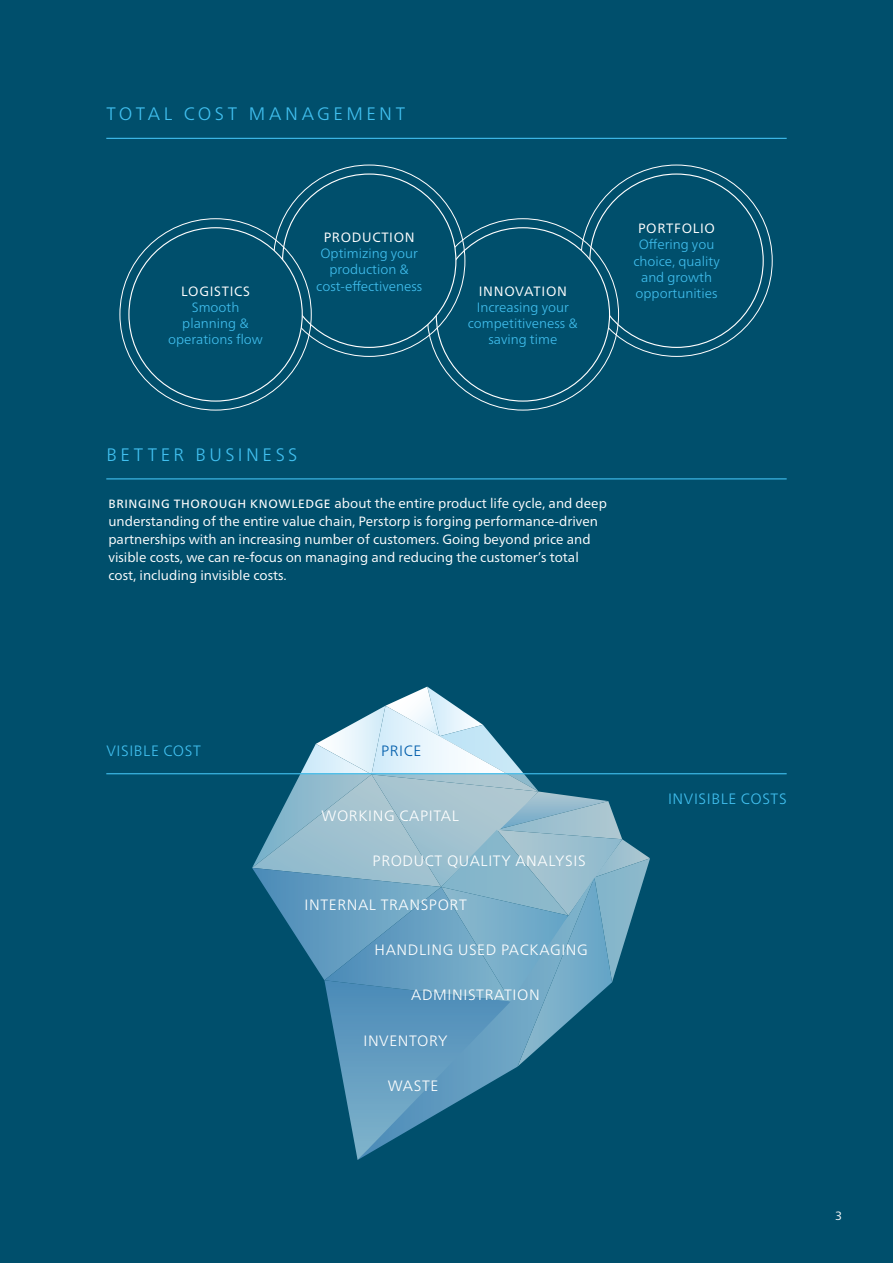
<style>
.page{position:relative;width:893px;height:1263px;background:#004f6c}
.page>*{position:absolute;margin:0;border:0;box-sizing:border-box;transform-origin:0 0}
.t1{font:300 18px "Frutiger Neue LT Pro";letter-spacing:.195em;color:#41c0f0}
.t2{font:300 15px "Frutiger Neue LT Pro";letter-spacing:.04em;color:#fff}
.t3{font:300 15px "Frutiger Neue LT Pro";letter-spacing:.04em;color:#41c0f0}
.t4{font:300 15px "Frutiger Neue LT Pro";letter-spacing:.04em;color:#005dab}
.t5{font:13.5px/18px "Frutiger Neue LT Pro";color:#fff}
.t6{font:300 13.5px/16.2px "Frutiger Neue LT Pro";color:#41c0f0;text-align:center}
.t7{font:13.5px "Frutiger Neue LT Pro";letter-spacing:.05em;color:#fff}
.t8{font:12px "Frutiger Neue LT Pro";color:#fff}
.s1{font-size:12px}
</style>
<div class="page">
<svg style="left:301px;top:687px;width:222px;height:86px"></svg>
<svg style="left:106px;top:774px;width:681px;height:386px"></svg>
<hr style="left:106px;top:138px;width:681px;height:1px;background:#41c0f0">
<hr style="left:106px;top:478px;width:681px;height:1px;background:#41c0f0">
<hr style="left:106px;top:773px;width:681px;height:1px;background:#41c0f0">
<h1 class="t1" style="left:106px;top:103px;width:300px">TOTAL COST MANAGEMENT</h1>
<p class="t7" style="left:181px;top:283px;width:70px">LOGISTICS</p>
<p class="t6" style="left:168px;top:299px;width:96px">Smooth planning &amp; operations flow</p>
<p class="t7" style="left:324px;top:229px;width:93px">PRODUCTION</p>
<p class="t6" style="left:316px;top:245px;width:108px">Optimizing your production &amp; cost-effectiveness</p>
<p class="t7" style="left:638px;top:220px;width:78px">PORTFOLIO</p>
<p class="t6" style="left:633px;top:236px;width:88px">Offering you choice, quality and growth</p>
<p class="t7" style="left:479px;top:283px;width:90px">INNOVATION</p>
<p class="t6" style="left:635px;top:285px;width:84px">opportunities</p>
<p class="t6" style="left:468px;top:299px;width:112px">Increasing your competitiveness &amp; saving time</p>
<h1 class="t1" style="left:106px;top:444px;width:192px">BETTER BUSINESS</h1>
<p class="t5" style="left:108px;top:494px;width:500px"><span class="s1">BRINGING THOROUGH KNOWLEDGE</span> about the entire product life cycle, and deep understanding of the entire value chain, Perstorp is forging performance-driven partnerships with an increasing number of customers. Going beyond price and visible costs, we can re-focus on managing and reducing the customer’s total cost, including invisible costs.</p>
<p class="t3" style="left:106px;top:741px;width:96px">VISIBLE COST</p>
<p class="t4" style="left:381px;top:741px;width:42px">PRICE</p>
<p class="t2" style="left:322px;top:806px;width:139px">WORKING CAPITAL</p>
<p class="t2" style="left:373px;top:851px;width:215px">PRODUCT QUALITY ANALYSIS</p>
<p class="t2" style="left:305px;top:896px;width:164px">INTERNAL TRANSPORT</p>
<p class="t2" style="left:375px;top:940px;width:215px">HANDLING USED PACKAGING</p>
<p class="t2" style="left:411px;top:986px;width:130px">ADMINISTRATION</p>
<p class="t2" style="left:363px;top:1032px;width:86px">INVENTORY</p>
<p class="t2" style="left:388px;top:1076px;width:52px">WASTE</p>
<p class="t3" style="left:668px;top:789px;width:120px">INVISIBLE COSTS</p>
<p class="t8" style="left:835px;top:1208px;width:8px">3</p>
</div>
